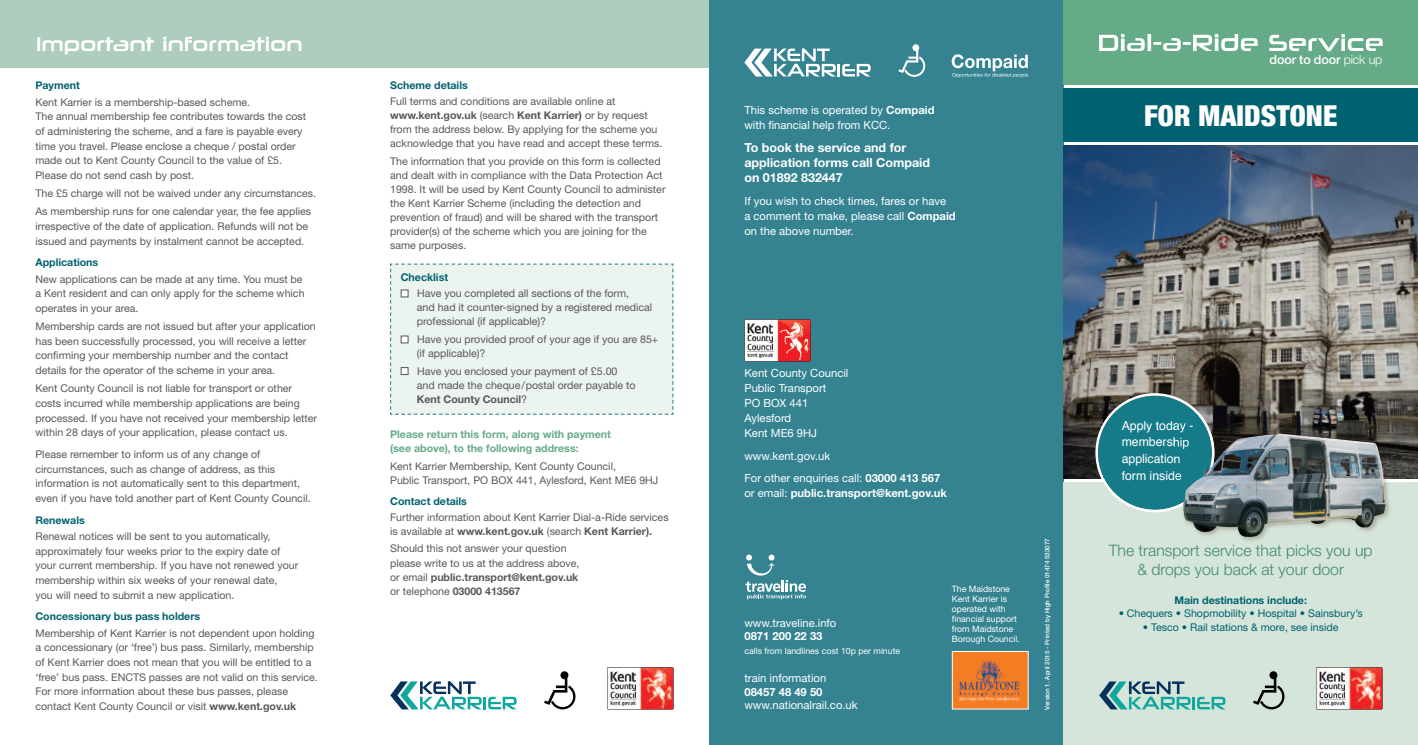
<style>
.page{position:relative;width:1418px;height:745px;background:#fff}
.page>*{position:absolute;margin:0;border:0;box-sizing:border-box;transform-origin:0 0}
.t1{font:900 condensed 28.75px "Helvetica Neue";letter-spacing:.005em;color:#fff}
.t2{font:300 15.75px/18.9px "Helvetica Neue";color:#3f8b6c;text-align:center}
.t3{font:700 12.5px/15px "Helvetica Neue";color:#fff}
.t4{font:500 12.5px "Helvetica Neue";letter-spacing:-.01em;color:#fff}
.t5{font:12.25px/16.8px "Helvetica";color:#fff}
.t6{font:11.25px/15px "Helvetica Neue";color:#fff}
.t7{font:700 11.25px "Helvetica Neue";color:#fff}
.t8{font:10.62px/14.6px "Helvetica Neue";color:#57585a}
.t9{font:700 10.62px "Helvetica Neue";color:#006270}
.t10{font:10.62px "Helvetica Neue";color:#006270}
.t11{font:700 10.62px/14px "Helvetica Neue";color:#65ab88}
.t12{font:8.75px/10px "Helvetica Neue";color:#fff}
.t13{font:500 6.25px "Helvetica Neue";color:#fff}
.s1{font-weight:700}
.s2{color:#fff}
.s3{font-weight:400}
.s4{font-weight:300}
</style>
<div class="page">
<div style="left:390px;top:263px;width:284px;height:152px;background:#ecf4ef"></div>
<div style="left:0;top:0;width:709px;height:67px;background:#aecebd"></div>
<svg style="left:37px;top:37px;width:264px;height:17px"></svg>
<div style="left:709px;top:0;width:354px;height:744px;background:#358391"></div>
<svg style="left:745px;top:554px;width:61px;height:45px"></svg>
<div style="left:1063px;top:0;width:354px;height:85px;background:#65ab88"></div>
<div style="left:1063px;top:482px;width:354px;height:262px;background:#d5e5da"></div>
<img style="left:1063px;top:145px;width:354px;height:333px">
<svg style="left:1099px;top:34px;width:283px;height:17px"></svg>
<img style="left:1214px;top:478px;width:194px;height:4px">
<img style="left:1240px;top:482px;width:150px;height:59px">
<img style="left:1214px;top:415px;width:194px;height:63px">
<svg style="left:1095px;top:393px;width:119px;height:119px;background:#39848d"></svg>
<img style="left:1183px;top:482px;width:202px;height:54px">
<img style="left:1208px;top:433px;width:175px;height:45px">
<img style="left:1183px;top:463px;width:30px;height:42px">
<svg style="left:1253px;top:671px;width:31px;height:38px"></svg>
<svg style="left:1099px;top:681px;width:126px;height:28px"></svg>
<img style="left:1315px;top:667px;width:67px;height:42px">
<div style="left:1315px;top:666px;width:67px;height:43px;border:1px solid #231f20"></div>
<svg style="left:544px;top:671px;width:31px;height:38px"></svg>
<svg style="left:390px;top:681px;width:127px;height:28px"></svg>
<img style="left:607px;top:667px;width:66px;height:42px">
<div style="left:607px;top:666px;width:66px;height:43px;border:1px solid #231f20"></div>
<img style="left:953px;top:652px;width:73px;height:55px">
<div style="left:951px;top:650px;width:77px;height:59px;border:1px solid #fff"></div>
<div style="left:1063px;top:89px;width:354px;height:53px;background:#006270"></div>
<svg style="left:744px;top:48px;width:126px;height:28px"></svg>
<img style="left:744px;top:319px;width:67px;height:42px">
<div style="left:744px;top:319px;width:67px;height:42px;border:1px solid #231f20"></div>
<svg style="left:951px;top:54px;width:77px;height:23px"></svg>
<svg style="left:898px;top:44px;width:27px;height:33px"></svg>
<p class="t9" style="left:35px;top:82px;width:46px">Payment</p>
<p class="t8" style="left:35px;top:96px;width:272px">Kent Karrier is a membership-based scheme.<br>The annual membership fee contributes towards the cost of administering the scheme, and a fare is payable every time you travel. Please enclose a cheque / postal order made out to Kent County Council to the value of £5.<br>Please do not send cash by post.</p>
<p class="t8" style="left:35px;top:185px;width:282px;line-height:18.1px">The £5 charge will not be waived under any circumstances.<br>As membership runs for one calendar year, the fee applies</p>
<p class="t8" style="left:35px;top:220px;width:274px">irrespective of the date of application. Refunds will not be issued and payments by instalment cannot be accepted.</p>
<p class="t9" style="left:35px;top:258px;width:64px">Applications</p>
<p class="t8" style="left:35px;top:272px;width:271px">New applications can be made at any time. You must be a Kent resident and can only apply for the scheme which operates in your area.</p>
<p class="t8" style="left:35px;top:320px;width:282px">Membership cards are not issued but after your application has been successfully processed, you will receive a letter confirming your membership number and the contact details for the operator of the scheme in your area.</p>
<p class="t8" style="left:35px;top:382px;width:283px">Kent County Council is not liable for transport or other costs incurred while membership applications are being processed. If you have not received your membership letter within 28 days of your application, please contact us.</p>
<p class="t8" style="left:35px;top:447px;width:277px">Please remember to inform us of any change of circumstances, such as change of address, as this information is not automatically sent to this department, even if you have told another part of Kent County Council.</p>
<p class="t9" style="left:35px;top:515px;width:51px">Renewals</p>
<p class="t8" style="left:35px;top:529px;width:264px">Renewal notices will be sent to you automatically, approximately four weeks prior to the expiry date of your current membership. If you have not renewed your membership within six weeks of your renewal date,<br>you will need to submit a new application.</p>
<p class="t9" style="left:35px;top:612px;width:166px">Concessionary bus pass holders</p>
<p class="t8" style="left:35px;top:626px;width:284px">Membership of Kent Karrier is not dependent upon holding a concessionary (or ‘free’) bus pass. Similarly, membership of Kent Karrier does not mean that you will be entitled to a ‘free’ bus pass. ENCTS passes are not valid on this service.<br>For more information about these bus passes, please contact Kent County Council or visit <span class="s1">www.kent.gov.uk</span></p>
<p class="t9" style="left:390px;top:81px;width:79px">Scheme details</p>
<p class="t8" style="left:390px;top:95px;width:274px;line-height:14px">Full terms and conditions are available online at <span class="s1">www.kent.gov.uk</span> (search <span class="s1">Kent Karrier)</span> or by request from the address below. By applying for the scheme you acknowledge that you have read and accept these terms.</p>
<p class="t8" style="left:390px;top:155px;width:277px;line-height:14.1px">The information that you provide on this form is collected and dealt with in compliance with the Data Protection Act 1998. It will be used by Kent County Council to administer the Kent Karrier Scheme (including the detection and prevention of fraud) and will be shared with the transport provider(s) of the scheme which you are joining for the same purposes.</p>
<p class="t9" style="left:401px;top:273px;width:49px">Checklist</p>
<p class="t8" style="left:417px;top:287px;width:237px;line-height:14px;text-indent:-16px"><span class="s2">■</span> Have you completed all sections of the form,<br>and had it counter-signed by a registered medical professional (if applicable)?</p>
<p class="t8" style="left:417px;top:333px;width:243px;line-height:14px;text-indent:-16px"><span class="s2">■</span> Have you provided proof of your age if you are 85+ (if applicable)?</p>
<p class="t8" style="left:417px;top:364px;width:220px;line-height:14px;text-indent:-16px"><span class="s2">■</span> Have you enclosed your payment of £5.00 and made the cheque/postal order payable to<br><span class="s1">Kent County Council</span>?</p>
<p class="t11" style="left:390px;top:428px;width:222px">Please return this form, along with payment (see above), to the following address:</p>
<p class="t8" style="left:390px;top:459px;width:270px;line-height:14px">Kent Karrier Membership, Kent County Council,<br>Public Transport, PO BOX 441, Aylesford, Kent ME6 9HJ</p>
<p class="t9" style="left:390px;top:497px;width:78px">Contact details</p>
<p class="t8" style="left:390px;top:510px;width:280px;line-height:14px">Further information about Kent Karrier Dial-a-Ride services is available at <span class="s1">www.kent.gov.uk</span> (search <span class="s1">Kent Karrier).</span></p>
<p class="t8" style="left:390px;top:542px;width:191px;line-height:14.1px">Should this not answer your question please write to us at the address above, or email <span class="s1">public.transport@kent.gov.uk </span>or telephone <span class="s1">03000 413567</span></p>
<p class="t6" style="left:744px;top:104px;width:192px">This scheme is operated by <span class="s1">Compaid </span>with financial help from KCC.</p>
<p class="t3" style="left:744px;top:141px;width:187px">To book the service and for application forms call Compaid on 01892 832447</p>
<p class="t6" style="left:744px;top:194px;width:213px">If you wish to check times, fares or have<br>a comment to make, please call <span class="s1">Compaid </span>on the above number.</p>
<p class="t6" style="left:744px;top:366px;width:105px">Kent County Council<br>Public Transport<br>PO BOX 441<br>Aylesford<br>Kent ME6 9HJ</p>
<p class="t6" style="left:744px;top:445px;width:197px;line-height:22.5px">www.kent.gov.uk<br>For other enquiries call: <span class="s1">03000 413 567</span></p>
<p class="t7" style="left:744px;top:489px;width:204px"><span class="s3">or email:</span> public.transport@kent.gov.uk</p>
<p class="t6" style="left:744px;top:616px;width:93px">www.traveline.info</p>
<p class="t7" style="left:744px;top:632px;width:80px">0871 200 22 33</p>
<p class="t12" style="left:744px;top:646px;width:157px">calls from landlines cost 10p per minute</p>
<p class="t6" style="left:744px;top:671px;width:83px">train information</p>
<p class="t7" style="left:744px;top:687px;width:80px">08457 48 49 50</p>
<p class="t6" style="left:744px;top:698px;width:115px">www.nationalrail.co.uk</p>
<p class="t12" style="left:951px;top:584px;width:70px">The Maidstone<br>Kent Karrier is operated with financial support from Maidstone<br>Borough Council.</p>
<p class="t13" style="left:1043px;top:709px;width:173px;rotate:-90deg">Version 1. April 2015 - Printed by High Profile 01474 533077</p>
<p class="t4" style="left:1269px;top:55px;width:114px">door to door <span class="s4">pick up</span></p>
<h1 class="t1" style="left:1143px;top:98px;width:195px">FOR MAIDSTONE</h1>
<p class="t5" style="left:1121px;top:418px;width:73px">Apply today - membership application form inside</p>
<h2 class="t2" style="left:1108px;top:542px;width:265px">The transport service that picks you up &amp; drops you back at your door</h2>
<p class="t9" style="left:1174px;top:595px;width:134px">Main destinations include:</p>
<p class="t10" style="left:1118px;top:609px;width:246px">• Chequers • Shopmobility • Hospital • Sainsbury’s</p>
<p class="t10" style="left:1142px;top:623px;width:197px">• Tesco • Rail stations &amp; more, see inside</p>
</div>
